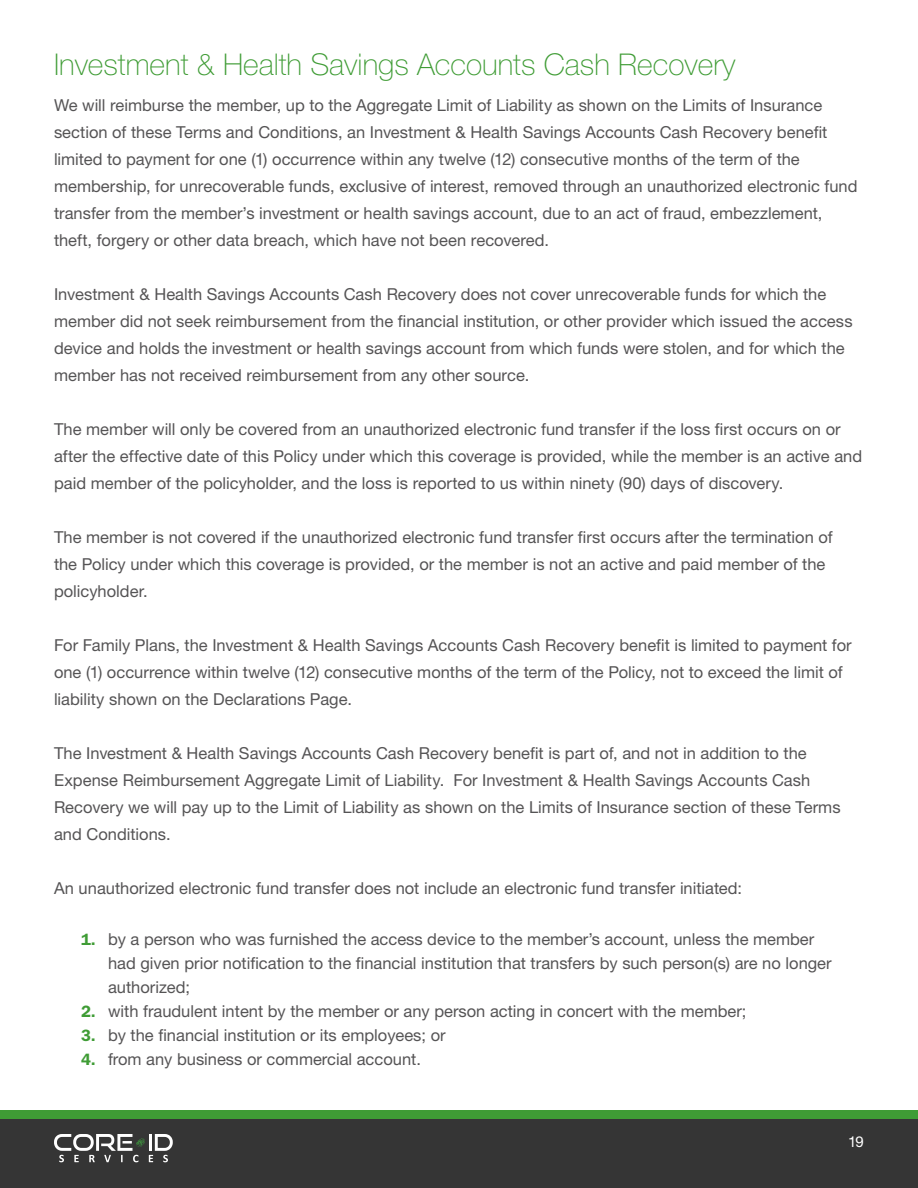
<style>
.page{position:relative;width:918px;height:1188px;background:#fff}
.page>*{position:absolute;margin:0;border:0;box-sizing:border-box;transform-origin:0 0}
.t1{font:100 30px "Helvetica Neue LT Std";color:#3f9c35}
.t2{font:16.5px/27px "Helvetica Neue LT Std";color:#555455}
.t3{font:15px "Helvetica Neue LT Std";color:#fff}
.s1{font-family:"ITC Franklin Gothic Std";font-weight:600;color:#3f9c35}
</style>
<div class="page">
<div style="left:0;top:1119px;width:918px;height:69px;background:#353535"></div>
<div style="left:0;top:1111px;width:918px;height:8px;background:#3f9c35"></div>
<svg style="left:54px;top:1134px;width:119px;height:28px"></svg>
<h1 class="t1" style="left:54px;top:48px;width:683px">Investment &amp; Health Savings Accounts Cash Recovery</h1>
<p class="t2" style="left:54px;top:92px;width:805px">We will reimburse the member, up to the Aggregate Limit of Liability as shown on the Limits of Insurance section of these Terms and Conditions, an Investment &amp; Health Savings Accounts Cash Recovery benefit limited to payment for one (1) occurrence within any twelve (12) consecutive months of the term of the membership, for unrecoverable funds, exclusive of interest, removed through an unauthorized electronic fund transfer from the member’s investment or health savings account, due to an act of fraud, embezzlement, theft, forgery or other data breach, which have not been recovered.</p>
<p class="t2" style="left:54px;top:281px;width:800px">Investment &amp; Health Savings Accounts Cash Recovery does not cover unrecoverable funds for which the member did not seek reimbursement from the financial institution, or other provider which issued the access device and holds the investment or health savings account from which funds were stolen, and for which the member has not received reimbursement from any other source.</p>
<p class="t2" style="left:54px;top:416px;width:810px">The member will only be covered from an unauthorized electronic fund transfer if the loss first occurs on or after the effective date of this Policy under which this coverage is provided, while the member is an active and paid member of the policyholder, and the loss is reported to us within ninety (90) days of discovery.</p>
<p class="t2" style="left:54px;top:524px;width:780px">The member is not covered if the unauthorized electronic fund transfer first occurs after the termination of the Policy under which this coverage is provided, or the member is not an active and paid member of the policyholder.</p>
<p class="t2" style="left:54px;top:632px;width:799px">For Family Plans, the Investment &amp; Health Savings Accounts Cash Recovery benefit is limited to payment for one (1) occurrence within twelve (12) consecutive months of the term of the Policy, not to exceed the limit of liability shown on the Declarations Page.</p>
<p class="t2" style="left:54px;top:740px;width:788px">The Investment &amp; Health Savings Accounts Cash Recovery benefit is part of, and not in addition to the Expense Reimbursement Aggregate Limit of Liability. For Investment &amp; Health Savings Accounts Cash Recovery we will pay up to the Limit of Liability as shown on the Limits of Insurance section of these Terms and Conditions.</p>
<p class="t2" style="left:54px;top:875px;width:690px">An unauthorized electronic fund transfer does not include an electronic fund transfer initiated:</p>
<p class="t2" style="left:108px;top:927px;width:725px;line-height:24px;text-indent:-27px"><span class="s1">1.</span> by a person who was furnished the access device to the member’s account, unless the member had given prior notification to the financial institution that transfers by such person(s) are no longer authorized;</p>
<p class="t2" style="left:81px;top:998px;width:667px"><span class="s1">2.</span> with fraudulent intent by the member or any person acting in concert with the member;</p>
<p class="t2" style="left:81px;top:1022px;width:366px"><span class="s1">3.</span> by the financial institution or its employees; or</p>
<p class="t2" style="left:81px;top:1046px;width:341px"><span class="s1">4.</span> from any business or commercial account.</p>
<p class="t3" style="left:848px;top:1133px;width:17px">19</p>
</div>
